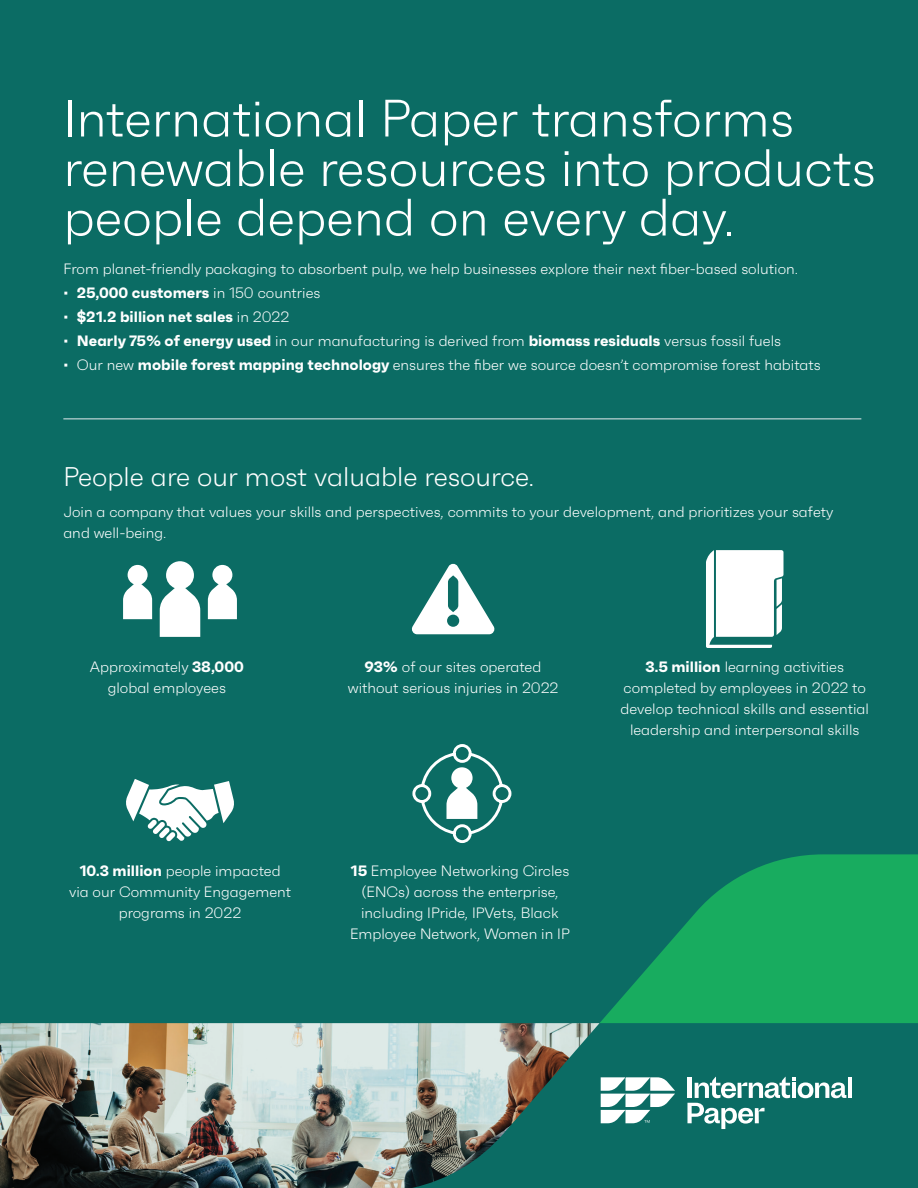
<style>
.page{position:relative;width:918px;height:1188px;background:#0b6c64}
.page>*{position:absolute;margin:0;border:0;box-sizing:border-box;transform-origin:0 0}
.t1{font:300 52.5px/49.5px "Faktum";color:#fff}
.t2{font:300 27px "Faktum";color:#fff}
.Body_Copy_Before_Bullet{font:300 15px/21px "Faktum";color:#fff;text-align:center}
.Bullets{font:300 15px "Faktum";color:#fff}
.Bullets-2{font:700 15px "Faktum";color:#fff}
.s1{font-weight:700}
.s2{font-weight:300}
</style>
<div class="page">
<hr style="left:848px;top:1077px;width:4px;height:21px;background:#fff">
<svg style="left:687px;top:1077px;width:159px;height:52px"></svg>
<svg style="left:601px;top:1077px;width:74px;height:46px"></svg>
<img style="left:0;top:1023px;width:600px;height:165px">
<svg style="left:600px;top:854px;width:318px;height:169px;fill:#18ac5f"></svg>
<svg style="left:208px;top:565px;width:29px;height:54px"></svg>
<svg style="left:123px;top:565px;width:29px;height:54px"></svg>
<svg style="left:160px;top:561px;width:40px;height:76px"></svg>
<hr style="left:63px;top:418px;width:798px;height:1px;background:#e5eaee">
<svg style="left:706px;top:550px;width:78px;height:98px;background:#d9e8e7"></svg>
<svg style="left:411px;top:563px;width:84px;height:71px"></svg>
<svg style="left:412px;top:744px;width:100px;height:99px"></svg>
<svg style="left:126px;top:779px;width:108px;height:62px"></svg>
<p class="t1" style="left:63px;top:93px;width:814px">International Paper transforms renewable resources into products people depend on every day.</p>
<p class="Body_Copy_Before_Bullet" style="left:63px;top:259px;width:736px">From planet-friendly packaging to absorbent pulp, we help businesses explore their next fiber-based solution.</p>
<p class="Bullets" style="left:63px;top:284px;width:259px">• <span class="s1">25,000 customers</span> in 150 countries</p>
<p class="Bullets-2" style="left:63px;top:308px;width:228px"><span class="s2">•</span> $21.2 billion net sales <span class="s2">in 2022</span></p>
<p class="Bullets" style="left:63px;top:332px;width:719px">• <span class="s1">Nearly 75% of energy used</span> in our manufacturing is derived from <span class="s1">biomass residuals</span> versus fossil fuels</p>
<p class="Bullets" style="left:63px;top:356px;width:759px">• Our new <span class="s1">mobile forest mapping technology</span> ensures the fiber we source doesn’t compromise forest habitats</p>
<p class="t2" style="left:63px;top:461px;width:472px">People are our most valuable resource.</p>
<p class="Body_Copy_Before_Bullet" style="left:63px;top:502px;width:772px;text-align:left">Join a company that values your skills and perspectives, commits to your development, and prioritizes your safety and well-being.</p>
<p class="Body_Copy_Before_Bullet" style="left:90px;top:656px;width:156px">Approximately <span class="s1">38,000 </span>global employees</p>
<p class="Body_Copy_Before_Bullet" style="left:348px;top:656px;width:212px"><span class="s1">93%</span> of our sites operated without serious injuries in 2022</p>
<p class="Body_Copy_Before_Bullet" style="left:621px;top:656px;width:250px"><span class="s1">3.5 million</span> learning activities completed by employees in 2022 to develop technical skills and essential leadership and interpersonal skills</p>
<p class="Body_Copy_Before_Bullet" style="left:69px;top:860px;width:223px"><span class="s1">10.3 million</span> people impacted via our Community Engagement programs in 2022</p>
<p class="Body_Copy_Before_Bullet" style="left:350px;top:860px;width:221px"><span class="s1">15</span> Employee Networking Circles (ENCs) across the enterprise, including IPride, IPVets, Black<br>Employee Network, Women in IP</p>
</div>
